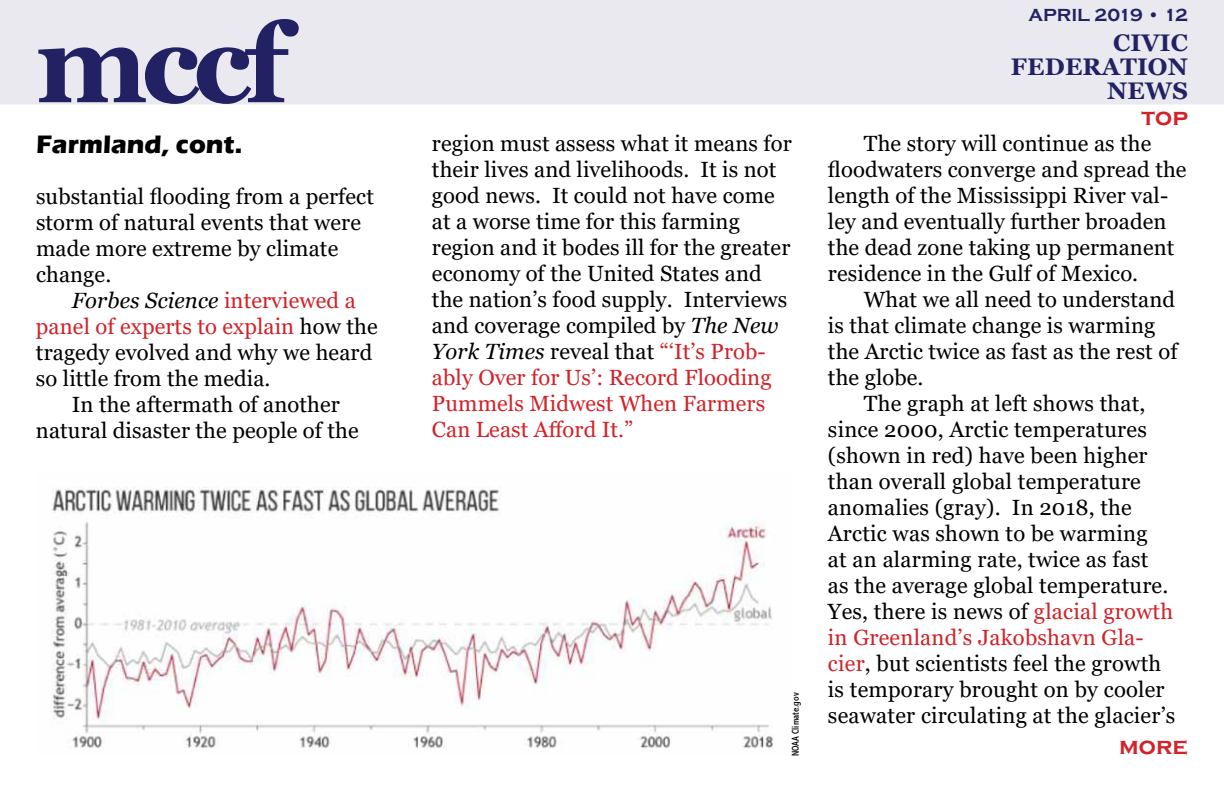
<style>
.page{position:relative;width:1224px;height:792px;background:#fff}
.page>*{position:absolute;margin:0;border:0;box-sizing:border-box;transform-origin:0 0}
.t1{font:700 110px "Georgia";color:#212163}
.t2{font:700 26px "Eras ITC";color:#000}
.t3{font:700 24px/24px "Georgia";letter-spacing:.01em;color:#212163;text-align:right}
.t4{font:700 24px "Copperplate Gothic";color:#d2232a}
.t5{font:22px/26px "Georgia";letter-spacing:.005em;color:#000}
.t6{font:22px "Georgia";letter-spacing:.005em;color:#d2232a}
.t7{font:italic 22px "Georgia";letter-spacing:.005em;color:#000}
.t8{font:700 18px "Copperplate Gothic";color:#212163}
.t9{font:condensed 10px "Abadi";color:#000}
.s1{font-style:normal;color:#d2232a}
.s2{color:#000}
.s3{font-style:italic}
.s4{color:#d2232a}
</style>
<div class="page">
<div style="left:0;top:0;width:1224px;height:104px;background:#e9e9ef"></div>
<img style="left:51px;top:487px;width:722px;height:261px">
<h1 class="t1" style="left:36px;top:-7px;width:264px">MCCF</h1>
<p class="t2" style="left:36px;top:129px;width:208px">Farmland, cont.</p>
<p class="t5" style="left:36px;top:184px;width:339px">substantial flooding from a perfect storm of natural events that were made more extreme by climate change.</p>
<p class="t7" style="left:72px;top:286px;width:285px">Forbes Science <span class="s1">interviewed a</span></p>
<p class="t6" style="left:36px;top:313px;width:343px">panel of experts to explain <span class="s2">how the</span></p>
<p class="t5" style="left:36px;top:340px;width:338px">tragedy evolved and why we heard</p>
<p class="t5" style="left:36px;top:366px;width:236px">so little from the media.</p>
<p class="t5" style="left:72px;top:392px;width:270px">In the aftermath of another</p>
<p class="t5" style="left:36px;top:418px;width:324px">natural disaster the people of the</p>
<p class="t8" style="left:1028px;top:5px;width:161px">april 2019 • 12</p>
<p class="t3" style="left:1011px;top:30px;width:179px">CIVIC<br>FEDERATION<br>NEWS</p>
<p class="t4" style="left:1142px;top:104px;width:48px">top</p>
<p class="t5" style="left:432px;top:131px;width:361px">region must assess what it means for their lives and livelihoods. It is not good news. It could not have come at a worse time for this farming region and it bodes ill for the greater economy of the United States and the nation’s food supply. Interviews and coverage compiled by <span class="s3">The New<br>York Times</span> reveal that <span class="s4">“‘It’s Prob&shy;ably Over for Us’: Record Flooding<br>Pummels Midwest When Farmers<br>Can Least Afford It.”</span></p>
<p class="t5" style="left:828px;top:131px;width:360px;text-indent:36px">The story will continue as the floodwaters converge and spread the length of the Mississippi River val&shy;ley and eventually further broaden the dead zone taking up permanent residence in the Gulf of Mexico.</p>
<p class="t5" style="left:828px;top:287px;width:351px;text-indent:36px">What we all need to understand is that climate change is warming the Arctic twice as fast as the rest of the globe.</p>
<p class="t5" style="left:828px;top:391px;width:349px;text-indent:36px">The graph at left shows that, since 2000, Arctic temperatures (shown in red) have been higher than overall global temperature anomalies (gray). In 2018, the Arctic was shown to be warming<br>at an alarming rate, twice as fast<br>as the average global temperature.<br>Yes, there is news of <span class="s4">glacial growth in Greenland’s Jakobshavn Gla&shy;cier</span>, but scientists feel the growth is temporary brought on by cooler seawater circulating at the glacier’s</p>
<p class="t9" style="left:790px;top:756px;width:65px;rotate:-90deg">NOAA Climate.gov</p>
<p class="t4" style="left:1119px;top:732px;width:70px">more</p>
</div>
